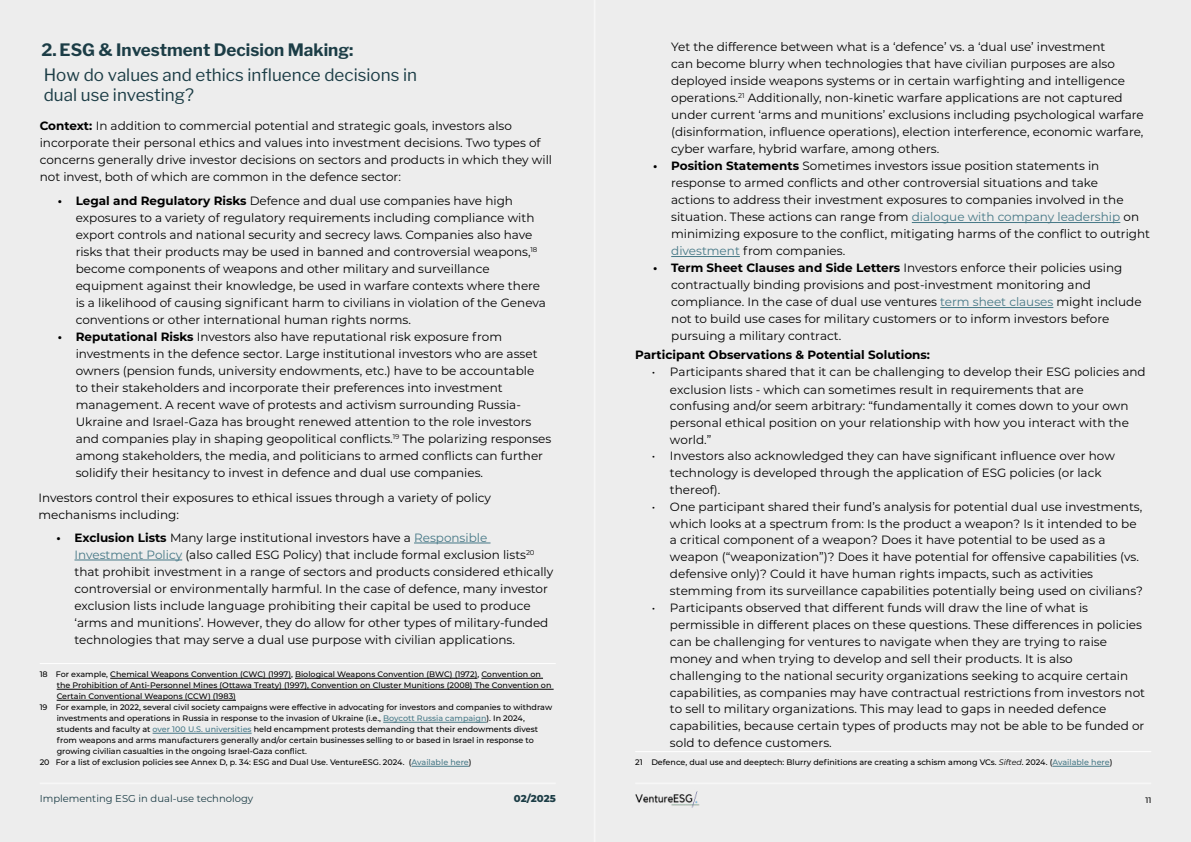
<style>
.page{position:relative;width:1191px;height:842px;background:#fff}
.page>*{position:absolute;margin:0;border:0;box-sizing:border-box;transform-origin:0 0}
.t1{font:17px/20px "Libre Franklin";color:#1c3d46}
.t2{font:700 17px "Libre Franklin";color:#1c3d46}
.t3{font:12px/17px "Montserrat";color:#000}
.t4{font:700 12px "Montserrat";color:#000}
.t5{font:10px "Montserrat";color:#1c3d46}
.t6{font:800 10px "Montserrat";letter-spacing:-.005em;color:#1c3d46}
.t7{font:500 8px "Montserrat";color:#000}
.s1{font-weight:700}
.s2{color:#467886}
.s3{font-weight:400;font-style:italic}
</style>
<div class="page">
<div style="left:595px;top:0;width:596px;height:842px;background:#ededed"></div>
<hr style="left:635px;top:782px;width:516px;height:2px;background:#fff">
<div style="left:0;top:0;width:595px;height:842px;background:#ededed"></div>
<hr style="left:40px;top:782px;width:516px;height:2px;background:#fff">
<hr style="left:593px;top:0;width:2px;height:842px;background:#fff">
<hr style="left:414px;top:543px;width:76px;height:1px;background:#467886">
<hr style="left:74px;top:560px;width:108px;height:1px;background:#467886">
<hr style="left:40px;top:663px;width:516px;height:1px;background:#fff">
<hr style="left:110px;top:678px;width:181px;height:1px;background:#000">
<hr style="left:295px;top:678px;width:182px;height:1px;background:#000">
<hr style="left:481px;top:678px;width:62px;height:1px;background:#000">
<hr style="left:57px;top:689px;width:496px;height:1px;background:#000">
<hr style="left:57px;top:700px;width:179px;height:1px;background:#000">
<hr style="left:383px;top:722px;width:103px;height:1px;background:#467886">
<hr style="left:153px;top:733px;width:98px;height:1px;background:#467886">
<hr style="left:411px;top:766px;width:58px;height:1px;background:#467886">
<hr style="left:911px;top:222px;width:209px;height:1px;background:#467886">
<hr style="left:671px;top:256px;width:69px;height:1px;background:#467886">
<hr style="left:940px;top:307px;width:113px;height:1px;background:#467886">
<hr style="left:635px;top:751px;width:516px;height:1px;background:#fff">
<hr style="left:1052px;top:766px;width:57px;height:1px;background:#467886">
<img style="left:635px;top:791px;width:65px;height:17px">
<h1 class="t2" style="left:42px;top:40px;width:313px">2. ESG &amp; Investment Decision Making:</h1>
<h1 class="t1" style="left:44px;top:65px;width:375px">How do values and ethics influence decisions in dual use investing?</h1>
<p class="t3" style="left:40px;top:117px;width:514px"><span class="s1">Context:</span> In addition to commercial potential and strategic goals, investors also incorporate their personal ethics and values into investment decisions. Two types of concerns generally drive investor decisions on sectors and products in which they will not invest, both of which are common in the defence sector:</p>
<p class="t3" style="left:76px;top:192px;width:472px;text-indent:-18px"><span class="s1">• Legal and Regulatory Risks</span> Defence and dual use companies have high exposures to a variety of regulatory requirements including compliance with export controls and national security and secrecy laws. Companies also have risks that their products may be used in banned and controversial weapons,<sup>18 </sup>become components of weapons and other military and surveillance equipment against their knowledge, be used in warfare contexts where there is a likelihood of causing significant harm to civilians in violation of the Geneva conventions or other international human rights norms.</p>
<p class="t3" style="left:76px;top:328px;width:477px;text-indent:-18px"><span class="s1">• Reputational Risks</span> Investors also have reputational risk exposure from investments in the defence sector. Large institutional investors who are asset owners (pension funds, university endowments, etc.) have to be accountable<br>to their stakeholders and incorporate their preferences into investment management. A recent wave of protests and activism surrounding Russia-Ukraine and Israel-Gaza has brought renewed attention to the role investors and companies play in shaping geopolitical conflicts.<sup>19</sup> The polarizing responses among stakeholders, the media, and politicians to armed conflicts can further solidify their hesitancy to invest in defence and dual use companies.</p>
<p class="t3" style="left:38px;top:488px;width:454px">Investors control their exposures to ethical issues through a variety of policy mechanisms including:</p>
<p class="t3" style="left:74px;top:529px;width:480px;text-indent:-18px"><span class="s1">• Exclusion Lists</span> Many large institutional investors have a <span class="s2">Responsible Investment Policy</span> (also called ESG Policy) that include formal exclusion lists<sup>20 </sup>that prohibit investment in a range of sectors and products considered ethically controversial or environmentally harmful. In the case of defence, many investor exclusion lists include language prohibiting their capital be used to produce ‘arms and munitions’. However, they do allow for other types of military-funded technologies that may serve a dual use purpose with civilian applications.</p>
<p class="t7" style="left:40px;top:669px;width:503px">18 For example, Chemical Weapons Convention (CWC) (1997), Biological Weapons Convention (BWC) (1972), Convention on</p>
<p class="t7" style="left:57px;top:680px;width:496px">the Prohibition of Anti-Personnel Mines (Ottawa Treaty) (1997), Convention on Cluster Munitions (2008) The Convention on</p>
<p class="t7" style="left:57px;top:691px;width:181px">Certain Conventional Weapons (CCW) (1983)</p>
<p class="t7" style="left:40px;top:702px;width:514px">19 For example, in 2022, several civil society campaigns were effective in advocating for investors and companies to withdraw</p>
<p class="t7" style="left:57px;top:713px;width:470px">investments and operations in Russia in response to the invasion of Ukraine (i.e., <span class="s2">Boycott Russia campaign</span>). In 2024,</p>
<p class="t7" style="left:57px;top:724px;width:483px">students and faculty at <span class="s2">over 100 U.S. universities</span> held encampment protests demanding that their endowments divest</p>
<p class="t7" style="left:57px;top:735px;width:478px">from weapons and arms manufacturers generally and/or certain businesses selling to or based in Israel in response to</p>
<p class="t7" style="left:57px;top:746px;width:252px">growing civilian casualties in the ongoing Israel-Gaza conflict.</p>
<p class="t7" style="left:40px;top:757px;width:433px">20 For a list of exclusion policies see Annex D, p. 34: ESG and Dual Use. VentureESG. 2024. (<span class="s2">Available here</span>)</p>
<p class="t3" style="left:671px;top:38px;width:474px">Yet the difference between what is a ‘defence’ vs. a ‘dual use’ investment<br>can become blurry when technologies that have civilian purposes are also deployed inside weapons systems or in certain warfighting and intelligence operations.<sup>21</sup> Additionally, non-kinetic warfare applications are not captured under current ‘arms and munitions’ exclusions including psychological warfare (disinformation, influence operations), election interference, economic warfare, cyber warfare, hybrid warfare, among others.</p>
<p class="t3" style="left:671px;top:157px;width:480px;text-indent:-18px"><span class="s1">• Position Statements</span> Sometimes investors issue position statements in response to armed conflicts and other controversial situations and take<br>actions to address their investment exposures to companies involved in the situation. These actions can range from <span class="s2">dialogue with company leadership</span> on minimizing exposure to the conflict, mitigating harms of the conflict to outright <span class="s2">divestment</span> from companies.</p>
<p class="t3" style="left:671px;top:259px;width:472px;text-indent:-18px"><span class="s1">• Term Sheet Clauses and Side Letters</span> Investors enforce their policies using contractually binding provisions and post-investment monitoring and compliance. In the case of dual use ventures <span class="s2">term sheet clauses</span> might include not to build use cases for military customers or to inform investors before pursuing a military contract.</p>
<p class="t4" style="left:635px;top:346px;width:296px">Participant Observations &amp; Potential Solutions:</p>
<p class="t3" style="left:670px;top:363px;width:477px;text-indent:-18px">• Participants shared that it can be challenging to develop their ESG policies and exclusion lists - which can sometimes result in requirements that are confusing and/or seem arbitrary: “fundamentally it comes down to your own personal ethical position on your relationship with how you interact with the world.”</p>
<p class="t3" style="left:670px;top:447px;width:446px;text-indent:-18px">• Investors also acknowledged they can have significant influence over how technology is developed through the application of ESG policies (or lack thereof).</p>
<p class="t3" style="left:670px;top:497px;width:474px;text-indent:-18px">• One participant shared their fund’s analysis for potential dual use investments, which looks at a spectrum from: Is the product a weapon? Is it intended to be a critical component of a weapon? Does it have potential to be used as a weapon (“weaponization”)? Does it have potential for offensive capabilities (vs. defensive only)? Could it have human rights impacts, such as activities stemming from its surveillance capabilities potentially being used on civilians?</p>
<p class="t3" style="left:670px;top:599px;width:476px;text-indent:-18px">• Participants observed that different funds will draw the line of what is permissible in different places on these questions. These differences in policies can be challenging for ventures to navigate when they are trying to raise money and when trying to develop and sell their products. It is also challenging to the national security organizations seeking to acquire certain capabilities, as companies may have contractual restrictions from investors not to sell to military organizations. This may lead to gaps in needed defence capabilities, because certain types of products may not be able to be funded or sold to defence customers.</p>
<p class="t7" style="left:635px;top:757px;width:478px">21 Defence, dual use and deeptech: Blurry definitions are creating a schism among VCs. <span class="s3">Sifted</span>. 2024. (<span class="s2">Available here</span>)</p>
<p class="t5" style="left:40px;top:792px;width:215px">Implementing ESG in dual-use technology</p>
<p class="t6" style="left:514px;top:791px;width:43px">02/2025</p>
<p class="t7" style="left:1145px;top:794px;width:7px">11</p>
</div>
